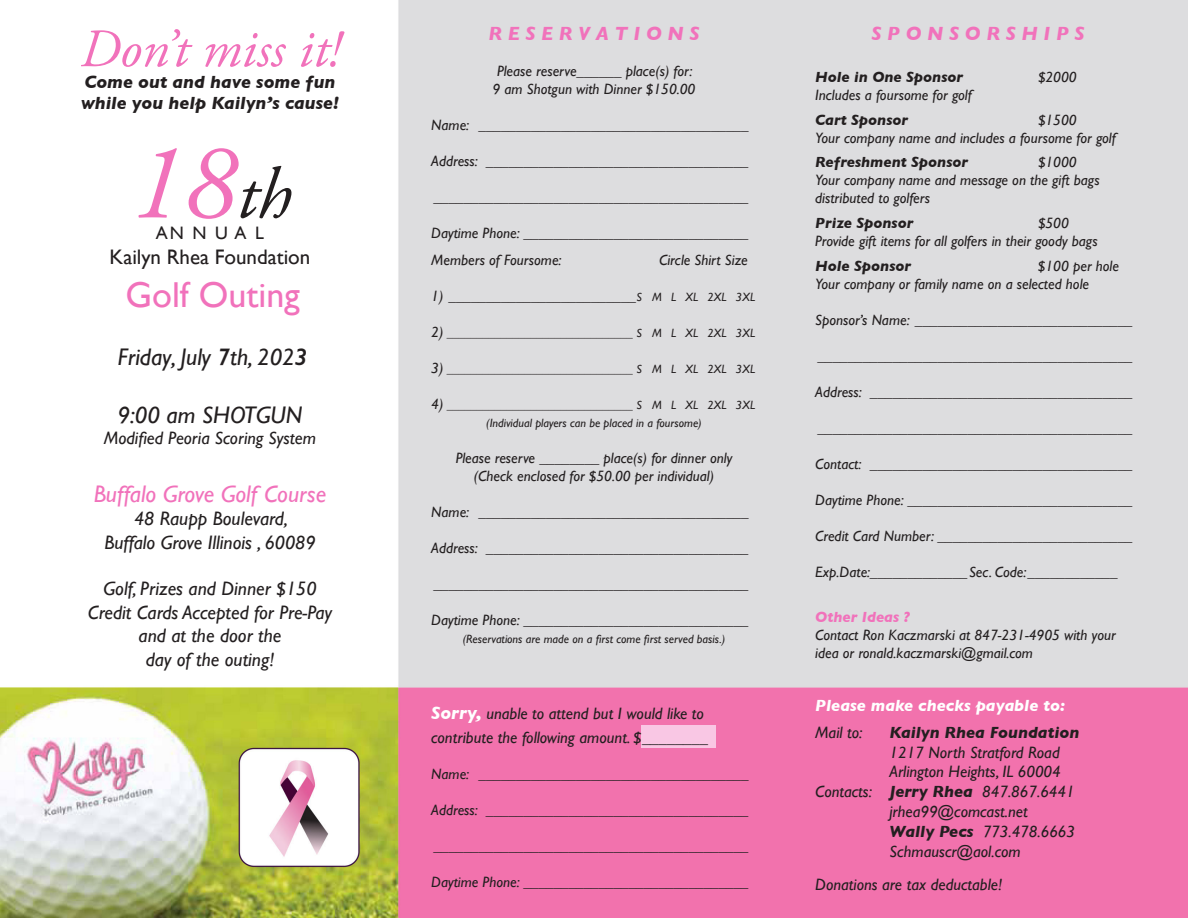
<style>
.page{position:relative;width:1188px;height:918px;background:#fff}
.page>*{position:absolute;margin:0;border:0;box-sizing:border-box;transform-origin:0 0}
.t1{font:italic 108px "Adobe Garamond Pro";color:#f172bb}
.t2{font:italic 54px "Adobe Garamond Pro";color:#f172bb}
.t3{font:36px "Gill Sans";color:#f172bb}
.t4{font:italic 24px "Gill Sans";color:#231f20}
.t5{font:italic 24px "Gill Sans";color:#f172bb}
.t6{font:21px "Gill Sans";color:#231f20}
.t7{font:italic 19.5px/23.4px "Gill Sans";color:#231f20;text-align:center}
.t8{font:italic 700 19.5px "Gill Sans";color:#f172bb}
.t9{font:italic 700 18px "Gill Sans";color:#231f20}
.t10{font:italic 18px "Gill Sans";color:#231f20}
.t11{font:18px "Gill Sans";color:#231f20}
.t12{font:italic 16.5px/19.8px "Gill Sans";color:#231f20}
.t13{font:italic 700 16.5px "Gill Sans";color:#fff}
.t14{font:italic 15px/18px "Gill Sans";color:#231f20}
.t15{font:italic 700 15px "Gill Sans";color:#231f20}
.t16{font:italic 700 15px "Gill Sans";color:#f172bb}
.t17{font:italic 12px "Gill Sans";color:#231f20}
.s1{font-size:72px;color:#231f20}
.s2{font-weight:600}
.s3{font-size:12px}
.s4{font-size:15px}
.s5{font-weight:700;font-size:18px;color:#fff}
.s6{font-weight:700}
</style>
<div class="page">
<img style="left:0;top:0;width:1188px;height:918px">
<div style="left:642px;top:725px;width:74px;height:22px;background:#f9c7e4"></div>
<p class="t2" style="left:80px;top:17px;width:261px">Don’t miss it!</p>
<p class="t9" style="left:85px;top:71px;width:252px">Come out and have some fun</p>
<p class="t9" style="left:81px;top:93px;width:259px">while you help Kailyn’s cause!</p>
<p class="t1" style="left:129px;top:118px;width:164px">18<span class="s1">th</span></p>
<p class="t11" style="left:156px;top:222px;width:110px">AN N U A L</p>
<p class="t6" style="left:110px;top:245px;width:202px">Kailyn Rhea Foundation</p>
<p class="t3" style="left:126px;top:274px;width:176px">Golf Outing</p>
<p class="t4" style="left:118px;top:343px;width:191px">Friday, July <span class="s2">7</span>th, 202<span class="s2">3</span></p>
<p class="t4" style="left:118px;top:401px;width:186px">9:00 am SHOTGUN</p>
<p class="t10" style="left:104px;top:428px;width:214px">Modified Peoria Scoring System</p>
<p class="t5" style="left:94px;top:480px;width:234px">Buffalo Grove Golf Course</p>
<p class="t7" style="left:104px;top:507px;width:213px">48 Raupp Boulevard,<br>Buffalo Grove Illinois , 60089</p>
<p class="t7" style="left:88px;top:577px;width:246px">Golf, Prizes and Dinner $150<br>Credit Cards Accepted for Pre-Pay and at the door the<br>day of the outing!</p>
<p class="t8" style="left:488px;top:22px;width:213px">R E S E R V A T I O N S</p>
<p class="t14" style="left:493px;top:62px;width:204px;text-align:center">Please reserve______ place(s) for:<br>9 am Shotgun with Dinner $150.00</p>
<p class="t14" style="left:431px;top:116px;width:319px">Name: ____________________________________</p>
<p class="t14" style="left:431px;top:152px;width:319px">Address: ___________________________________</p>
<p class="t14" style="left:433px;top:188px;width:316px">__________________________________________</p>
<p class="t14" style="left:431px;top:224px;width:319px">Daytime Phone: ______________________________</p>
<p class="t14" style="left:431px;top:251px;width:132px">Members of Foursome:</p>
<p class="t14" style="left:659px;top:251px;width:90px">Circle Shirt Size</p>
<p class="t14" style="left:431px;top:287px;width:325px">1) _________________________<span class="s3">S M L XL 2XL 3XL</span></p>
<p class="t17" style="left:431px;top:326px;width:325px"><span class="s4">2)</span> _______________________________ S M L XL 2XL 3XL</p>
<p class="t17" style="left:431px;top:362px;width:325px"><span class="s4">3)</span> _______________________________ S M L XL 2XL 3XL</p>
<p class="t17" style="left:431px;top:398px;width:325px"><span class="s4">4)</span> _______________________________ S M L XL 2XL 3XL</p>
<p class="t17" style="left:486px;top:416px;width:217px">(Individual players can be placed in a foursome)</p>
<p class="t14" style="left:456px;top:449px;width:278px;text-align:center">Please reserve ________ place(s) for dinner only (Check enclosed for $50.00 per individual)</p>
<p class="t14" style="left:431px;top:503px;width:319px">Name: ____________________________________</p>
<p class="t14" style="left:431px;top:539px;width:319px">Address: ___________________________________</p>
<p class="t14" style="left:433px;top:575px;width:316px">__________________________________________</p>
<p class="t14" style="left:431px;top:611px;width:319px">Daytime Phone: ______________________________</p>
<p class="t17" style="left:463px;top:632px;width:264px">(Reservations are made on a first come first served basis.)</p>
<p class="t12" style="left:431px;top:701px;width:278px;line-height:24px"><span class="s5">Sorry,</span> unable to attend but I would like to contribute the following amount. $________</p>
<p class="t14" style="left:431px;top:765px;width:319px">Name: ____________________________________</p>
<p class="t14" style="left:431px;top:801px;width:319px">Address: ___________________________________</p>
<p class="t14" style="left:433px;top:837px;width:316px">__________________________________________</p>
<p class="t14" style="left:431px;top:873px;width:319px">Daytime Phone: ______________________________</p>
<p class="t8" style="left:871px;top:22px;width:215px">S P O N S O R S H I P S</p>
<p class="t15" style="left:815px;top:68px;width:149px">Hole in One Sponsor</p>
<p class="t14" style="left:1038px;top:68px;width:40px">$2000</p>
<p class="t14" style="left:815px;top:86px;width:158px">Includes a foursome for golf</p>
<p class="t15" style="left:815px;top:111px;width:94px">Cart Sponsor</p>
<p class="t14" style="left:815px;top:110px;width:302px;text-indent:223px">$1500<br>Your company name and includes a foursome for golf</p>
<p class="t15" style="left:815px;top:153px;width:154px">Refreshment Sponsor</p>
<p class="t14" style="left:815px;top:153px;width:286px;text-indent:223px">$1000<br>Your company name and message on the gift bags distributed to golfers</p>
<p class="t15" style="left:815px;top:214px;width:100px">Prize Sponsor</p>
<p class="t14" style="left:815px;top:214px;width:284px;text-indent:223px">$500<br>Provide gift items for all golfers in their goody bags</p>
<p class="t15" style="left:815px;top:257px;width:97px">Hole Sponsor</p>
<p class="t14" style="left:815px;top:257px;width:305px;text-indent:223px">$100 per hole<br>Your company or family name on a selected hole</p>
<p class="t14" style="left:815px;top:311px;width:319px">Sponsor’s Name: _____________________________</p>
<p class="t14" style="left:817px;top:347px;width:316px">__________________________________________</p>
<p class="t14" style="left:815px;top:383px;width:319px">Address: ___________________________________</p>
<p class="t14" style="left:817px;top:419px;width:316px">__________________________________________</p>
<p class="t14" style="left:815px;top:455px;width:319px">Contact: ___________________________________</p>
<p class="t14" style="left:815px;top:491px;width:319px">Daytime Phone: ______________________________</p>
<p class="t14" style="left:815px;top:527px;width:319px">Credit Card Number: __________________________</p>
<p class="t14" style="left:815px;top:563px;width:304px">Exp.Date:_____________Sec. Code:____________</p>
<p class="t16" style="left:815px;top:608px;width:96px">Other Ideas ?</p>
<p class="t14" style="left:815px;top:626px;width:302px">Contact Ron Kaczmarski at 847-231-4905 with your idea or ronald.kaczmarski@gmail.com</p>
<p class="t13" style="left:815px;top:696px;width:251px">Please make checks payable to:</p>
<p class="t12" style="left:815px;top:722px;width:49px">Mail to:</p>
<p class="t12" style="left:890px;top:722px;width:192px"><span class="s6">Kailyn Rhea Foundation<br></span>1217 North Stratford Road<br>Arlington Heights, IL 60004</p>
<p class="t12" style="left:890px;top:782px;width:187px;text-indent:-74px">Contacts: <span class="s6">Jerry Rhea</span> 847.867.6441 jrhea99@comcast.net<br><span class="s6">Wally Pecs</span> 773.478.6663<br>Schmauscr@aol.com</p>
<p class="t12" style="left:815px;top:874px;width:188px">Donations are tax deductable!</p>
</div>
